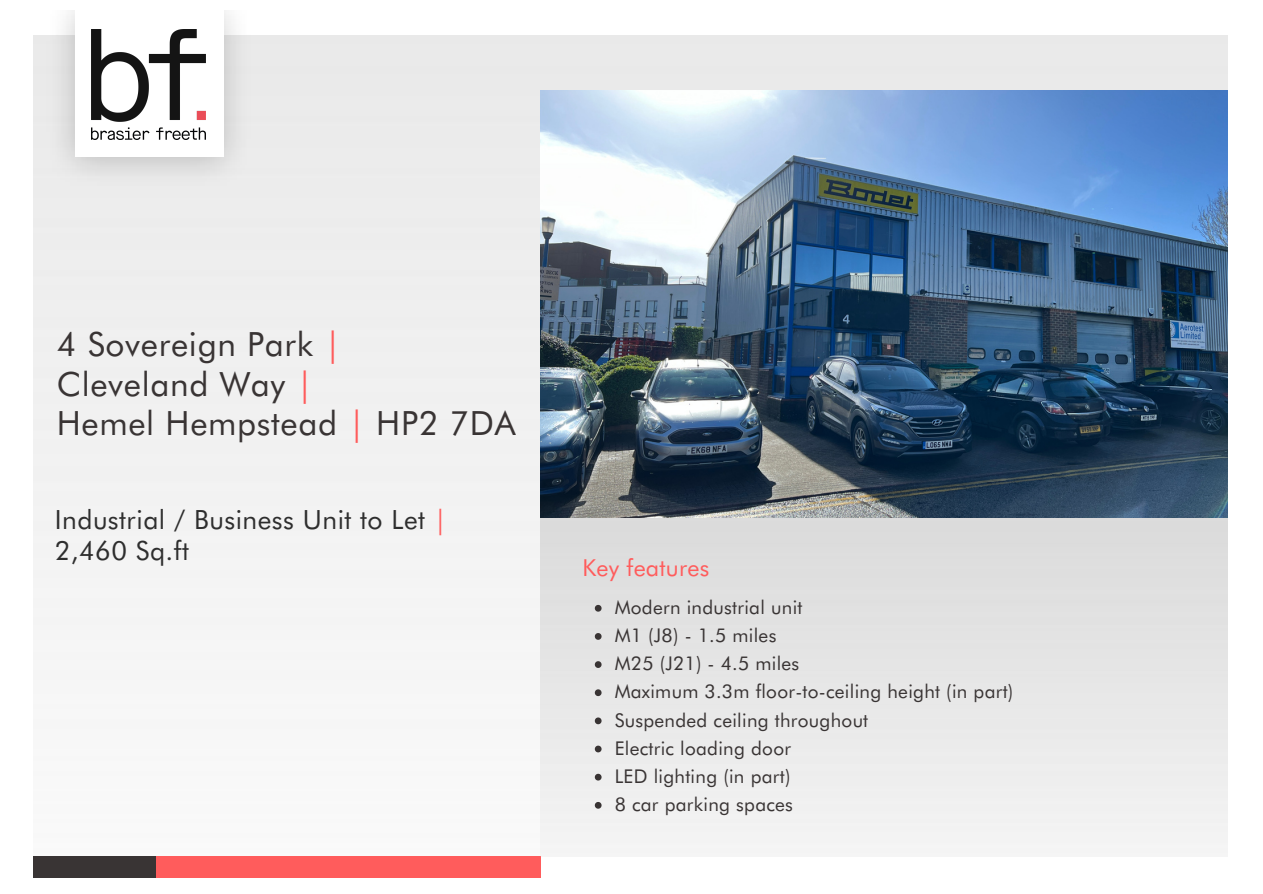
<style>
.page{position:relative;width:1263px;height:894px;background:#fff}
.page>*{position:absolute;margin:0;border:0;box-sizing:border-box;transform-origin:0 0}
.t1{font:33.45px/39.3px "Futura BT";letter-spacing:.02em;color:#393434}
.t2{font:26.55px/31px "Futura BT";letter-spacing:.02em;color:#2e2e2e}
.t3{font:23.4px "Futura BT";letter-spacing:.01em;color:#ff5c5c}
.t4{font:18.9px "Futura BT";letter-spacing:.015em;color:#393434}
.s1{color:#ff5c5c}
</style>
<div class="page">
<div style="left:113px;top:856px;width:427px;height:21px;background:#ff5c5c"></div>
<div style="left:33px;top:856px;width:122px;height:21px;background:#393434"></div>
<div style="left:75px;top:8px;width:148px;height:149px;background:#fff"></div>
<img style="left:92px;top:29px;width:113px;height:111px">
<img style="left:540px;top:90px;width:688px;height:766px">
<svg style="left:595px;top:604px;width:7px;height:7px"></svg>
<svg style="left:595px;top:633px;width:7px;height:6px"></svg>
<svg style="left:595px;top:661px;width:7px;height:6px"></svg>
<svg style="left:595px;top:689px;width:7px;height:7px"></svg>
<svg style="left:595px;top:717px;width:7px;height:7px"></svg>
<svg style="left:595px;top:745px;width:7px;height:7px"></svg>
<svg style="left:595px;top:773px;width:7px;height:7px"></svg>
<svg style="left:595px;top:801px;width:7px;height:7px"></svg>
<p class="t1" style="left:57px;top:322px;width:460px">4 Sovereign Park <span class="s1">|<br></span>Cleveland Way <span class="s1">|<br></span>Hemel Hempstead <span class="s1">|</span> HP2 7DA</p>
<p class="t2" style="left:55px;top:502px;width:394px">Industrial / Business Unit to Let <span class="s1">|<br></span>2,460 Sq.ft</p>
<p class="t3" style="left:582px;top:550px;width:128px">Key features</p>
<h3 class="t4" style="left:615px;top:593px;width:189px">Modern industrial unit</h3>
<p class="t4" style="left:615px;top:621px;width:163px">M1 (J8) - 1.5 miles</p>
<p class="t4" style="left:615px;top:649px;width:186px">M25 (J21) - 4.5 miles</p>
<p class="t4" style="left:615px;top:677px;width:400px">Maximum 3.3m floor-to-ceiling height (in part)</p>
<p class="t4" style="left:615px;top:705px;width:255px">Suspended ceiling throughout</p>
<p class="t4" style="left:615px;top:733px;width:178px">Electric loading door</p>
<p class="t4" style="left:615px;top:761px;width:177px">LED lighting (in part)</p>
<p class="t4" style="left:615px;top:790px;width:180px">8 car parking spaces</p>
</div>
